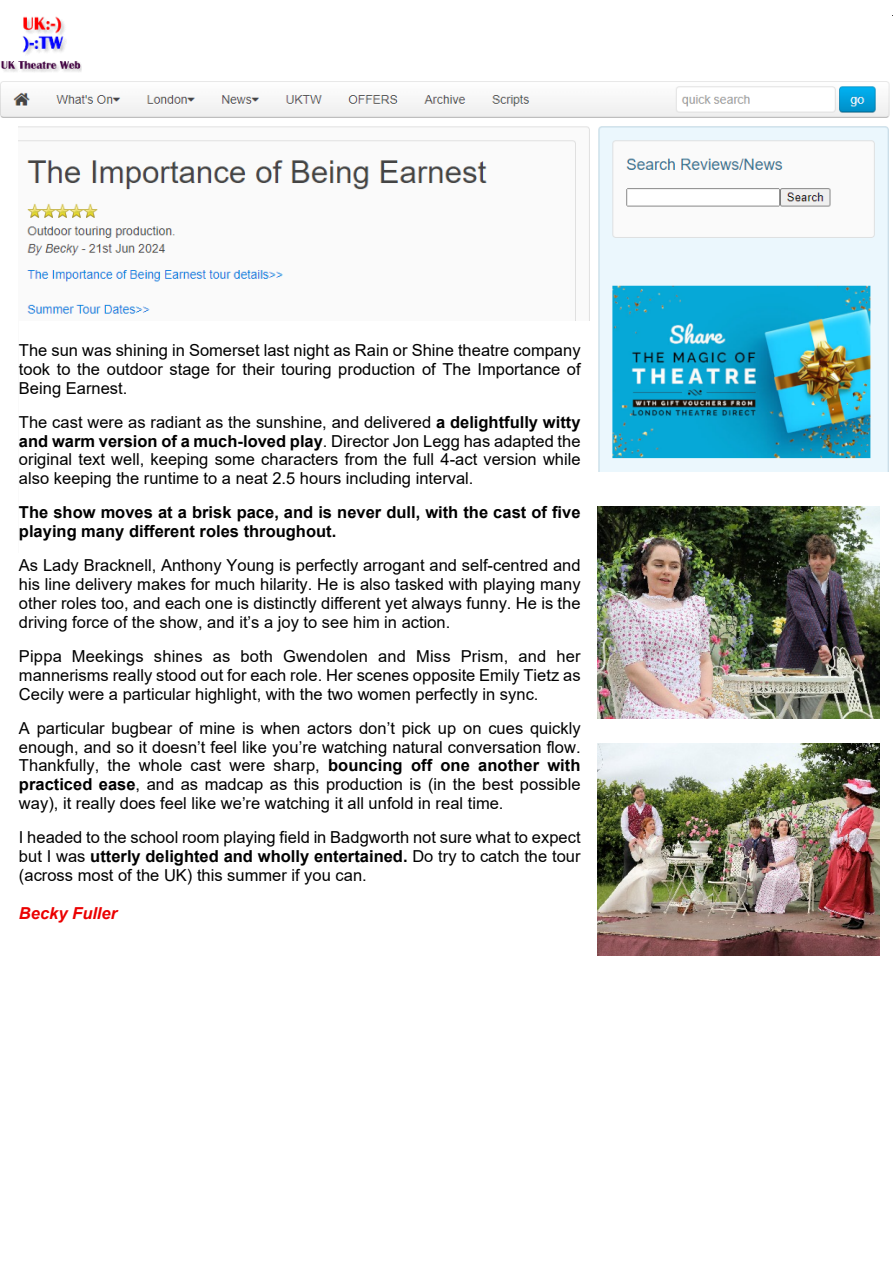
<style>
.page{position:relative;width:893px;height:1263px;background:#fff}
.page>*{position:absolute;margin:0;border:0;box-sizing:border-box;transform-origin:0 0}
.t1{font:16.5px/18.9px "Arial";color:#000;text-align:justify}
.t2{font:700 16.5px/18.9px "Arial";color:#000}
.t3{font:italic 700 16.5px "Arial";color:#eb0000}
.s1{font-weight:700}
</style>
<div class="page">
<img style="left:0;top:15px;width:893px;height:457px">
<div style="left:1px;top:125px;width:17px;height:435px;background:#fff"></div>
<div style="left:19px;top:321px;width:571px;height:446px;background:#fff"></div>
<img style="left:597px;top:506px;width:283px;height:213px">
<img style="left:597px;top:743px;width:283px;height:213px">
<p class="t1" style="left:19px;top:342px;width:563px">The sun was shining in Somerset last night as Rain or Shine theatre company took to the outdoor stage for their touring production of The Importance of Being Earnest.</p>
<p class="t1" style="left:19px;top:414px;width:563px">The cast were as radiant as the sunshine, and delivered <span class="s1">a delightfully witty and warm version of a much-loved play</span>. Director Jon Legg has adapted the original text well, keeping some characters from the full 4-act version while also keeping the runtime to a neat 2.5 hours including interval.</p>
<p class="t2" style="left:19px;top:504px;width:563px">The show moves at a brisk pace, and is never dull, with the cast of five playing many different roles throughout.</p>
<p class="t1" style="left:19px;top:557px;width:563px">As Lady Bracknell, Anthony Young is perfectly arrogant and self-centred and his line delivery makes for much hilarity. He is also tasked with playing many other roles too, and each one is distinctly different yet always funny. He is the driving force of the show, and it’s a joy to see him in action.</p>
<p class="t1" style="left:19px;top:648px;width:563px">Pippa Meekings shines as both Gwendolen and Miss Prism, and her mannerisms really stood out for each role. Her scenes opposite Emily Tietz as Cecily were a particular highlight, with the two women perfectly in sync.</p>
<p class="t1" style="left:19px;top:720px;width:563px">A particular bugbear of mine is when actors don’t pick up on cues quickly enough, and so it doesn’t feel like you’re watching natural conversation flow.<br>Thankfully, the whole cast were sharp, <span class="s1">bouncing off one another with practiced ease</span>, and as madcap as this production is (in the best possible way), it really does feel like we’re watching it all unfold in real time.</p>
<p class="t1" style="left:19px;top:829px;width:563px">I headed to the school room playing field in Badgworth not sure what to expect but I was <span class="s1">utterly delighted and wholly entertained.</span> Do try to catch the tour (across most of the UK) this summer if you can.</p>
<p class="t3" style="left:19px;top:907px;width:100px">Becky Fuller</p>
</div>
